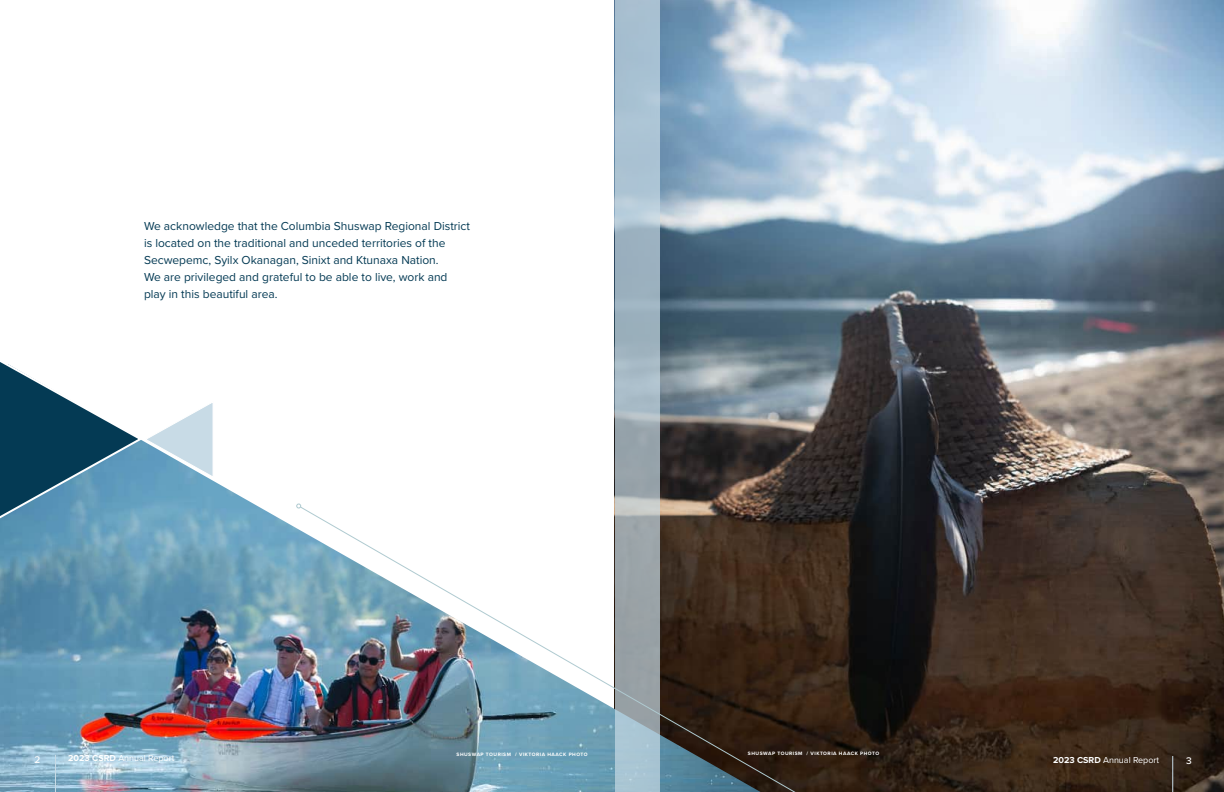
<style>
.page{position:relative;width:1224px;height:792px;background:#fff}
.page>*{position:absolute;margin:0;border:0;box-sizing:border-box;transform-origin:0 0}
.t1{font:12px/17px "Proxima Nova";color:#043a54}
.t2{font:500 10px "Proxima Nova";color:#fff}
.t3{font:9px "Proxima Nova";color:#fff}
.t4{font:700 5px "Proxima Nova";letter-spacing:.1em;color:#fff}
.s1{font-weight:700}
</style>
<div class="page">
<img style="left:660px;top:0;width:564px;height:792px">
<img style="left:0;top:364px;width:761px;height:428px">
<svg style="left:615px;top:0;width:45px;height:506px;background:#a4b8c6"></svg>
<hr style="left:55px;top:755px;width:1px;height:37px;background:#c8dbe6">
<img style="left:299px;top:506px;width:571px;height:286px">
<svg style="left:296px;top:504px;width:5px;height:5px"></svg>
<svg style="left:0;top:362px;width:214px;height:168px"></svg>
<hr style="left:1172px;top:756px;width:1px;height:36px;background:#c8dbe6">
<p class="t1" style="left:144px;top:217px;width:328px">We acknowledge that the Columbia Shuswap Regional District is located on the traditional and unceded territories of the<br>Secwepemc, Syilx Okanagan, Sinixt and Ktunaxa Nation.</p>
<p class="t1" style="left:144px;top:268px;width:305px">We are privileged and grateful to be able to live, work and</p>
<p class="t1" style="left:144px;top:285px;width:135px">play in this beautiful area.</p>
<p class="t2" style="left:34px;top:752px;width:7px">2</p>
<p class="t3" style="left:68px;top:752px;width:108px"><span class="s1">2023 CSRD</span> Annual Report</p>
<p class="t4" style="left:457px;top:751px;width:133px">SHUSWAP TOURISM / VIKTORIA HAACK PHOTO</p>
<p class="t4" style="left:748px;top:750px;width:133px">SHUSWAP TOURISM / VIKTORIA HAACK PHOTO</p>
<p class="t3" style="left:1053px;top:753px;width:108px"><span class="s1">2023 CSRD</span> Annual Report</p>
<p class="t2" style="left:1186px;top:753px;width:7px">3</p>
</div>
